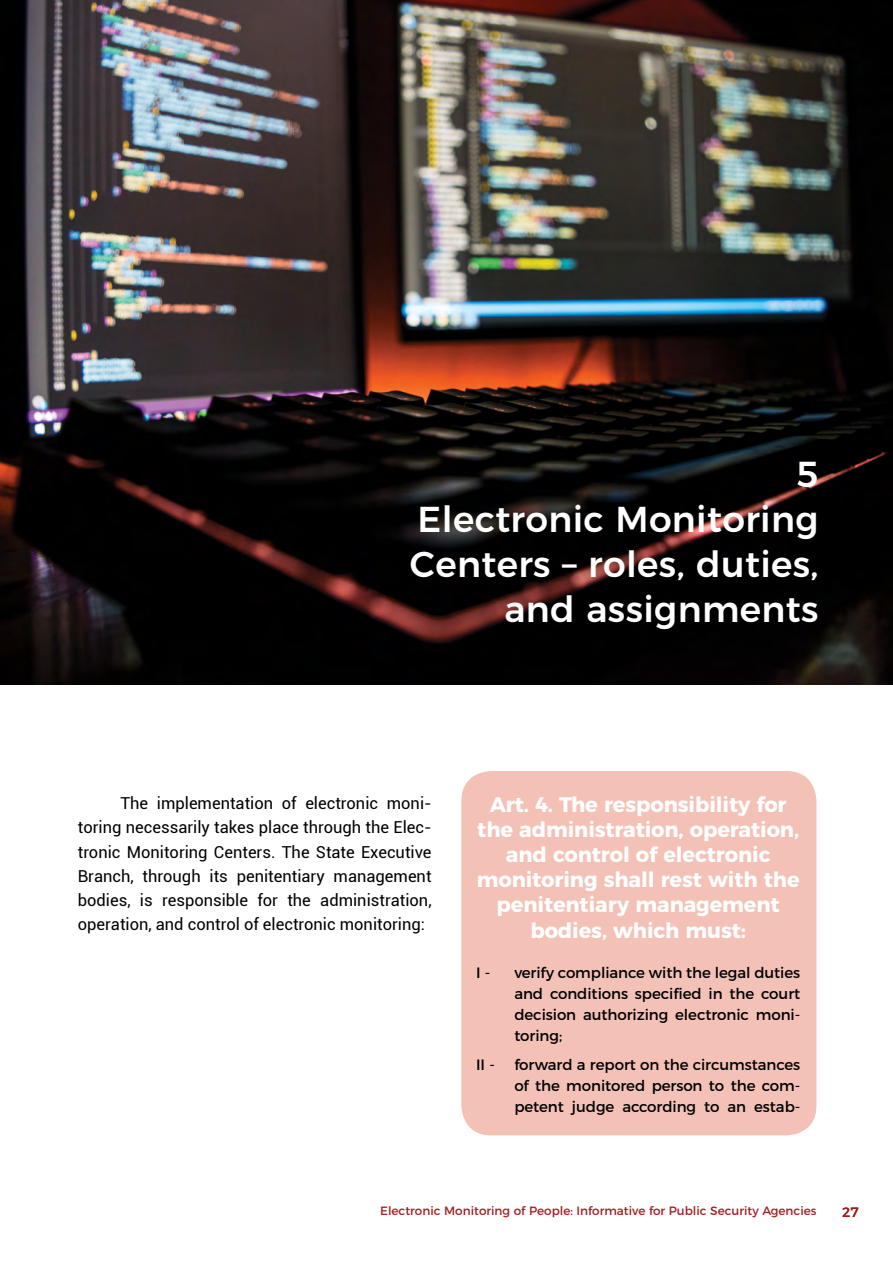
<style>
.page{position:relative;width:893px;height:1263px;background:#fff}
.page>*{position:absolute;margin:0;border:0;box-sizing:border-box;transform-origin:0 0}
.t1{font:500 36px/45px "Montserrat";letter-spacing:.01em;color:#fff;text-align:right}
.t2{font:700 21px/25.2px "Montserrat";letter-spacing:-.005em;color:#fff;text-align:center}
.t3{font:16.5px/24.3px "Roboto";color:#000;text-align:justify}
.t4{font:15px/21px "Montserrat";letter-spacing:-.005em;color:#000;text-align:justify}
.t5{font:13.5px "Montserrat";color:#a11d20}
.t6{font:12px "Montserrat";color:#a11d20}
</style>
<div class="page">
<img style="left:0;top:0;width:893px;height:685px">
<div style="left:461px;top:771px;width:355px;height:364px;background:#f3c1b6;border-radius:30px"></div>
<h1 class="t1" style="left:410px;top:448px;width:410px">5<br>Electronic Monitoring<br>Centers – roles, duties, and assignments</h1>
<p class="t3" style="left:78px;top:790px;width:355px;text-indent:43px">The implementation of electronic moni&shy;toring necessarily takes place through the Elec&shy;tronic Monitoring Centers. The State Executive Branch, through its penitentiary management bodies, is responsible for the administration, operation, and control of electronic monitoring:</p>
<p class="t2" style="left:477px;top:790px;width:324px">Art. 4. The responsibility for the administration, operation, and control of electronic monitoring shall rest with the penitentiary management bodies, which must:</p>
<p class="t4" style="left:476px;top:961px;width:16px">I -</p>
<p class="t4" style="left:514px;top:961px;width:287px">verify compliance with the legal duties and conditions specified in the court decision authorizing electronic moni&shy;toring;</p>
<p class="t4" style="left:476px;top:1053px;width:20px">II -</p>
<p class="t4" style="left:514px;top:1053px;width:287px">forward a report on the circumstances of the monitored person to the com&shy;petent judge according to an estab-</p>
<p class="t6" style="left:380px;top:1201px;width:438px">Electronic Monitoring of People: Informative for Public Security Agencies</p>
<p class="t5" style="left:842px;top:1201px;width:18px">27</p>
</div>
